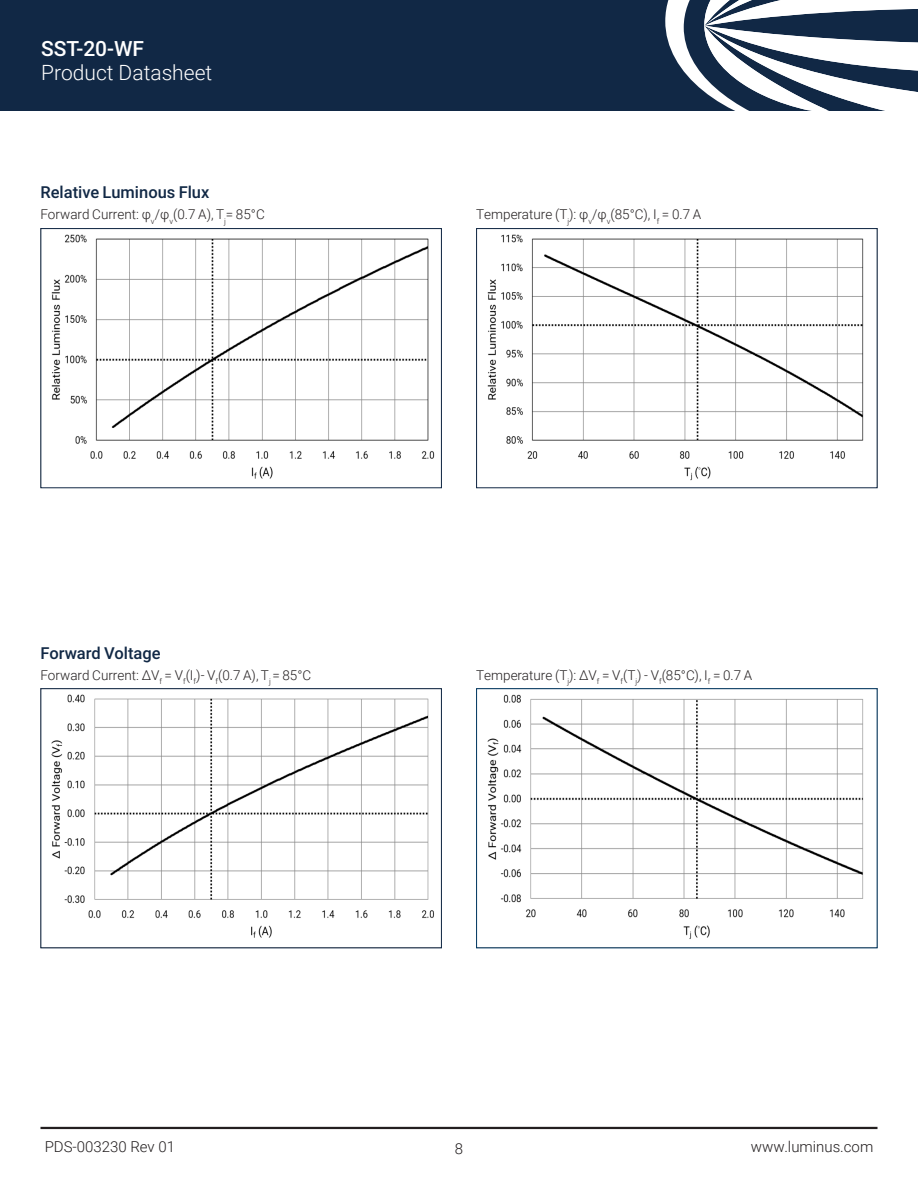
<style>
.page{position:relative;width:918px;height:1188px;background:#fff}
.page>*{position:absolute;margin:0;border:0;box-sizing:border-box;transform-origin:0 0}
.t1{font:300 21px "Roboto";color:#fff}
.t2{font:500 21px "Roboto";color:#fff}
.t3{font:500 16.5px "Roboto";color:#112845}
.DS_Bottom_Folio{font:300 15px "Roboto";color:#231f20}
.DS_Folio_Pg{font:300 15px "Roboto";color:#231f20}
.t4{font:300 13.5px "Roboto";color:#231f20}
</style>
<div class="page">
<div style="left:0;top:0;width:918px;height:110px;background:#112845"></div>
<svg style="left:665px;top:0;width:253px;height:110px"></svg>
<img style="left:51px;top:234px;width:384px;height:245px">
<div style="left:40px;top:228px;width:402px;height:260px;border:1px solid #112845"></div>
<img style="left:487px;top:234px;width:377px;height:247px">
<div style="left:476px;top:228px;width:402px;height:260px;border:1px solid #112845"></div>
<img style="left:51px;top:694px;width:383px;height:244px">
<div style="left:40px;top:688px;width:402px;height:260px;border:1px solid #112845"></div>
<img style="left:487px;top:694px;width:377px;height:245px">
<div style="left:476px;top:688px;width:402px;height:260px;border:1px solid #003863"></div>
<hr style="left:40px;top:1127px;width:838px;height:2px;background:#231f20">
<p class="t2" style="left:41px;top:34px;width:104px">SST-20-WF</p>
<p class="t1" style="left:41px;top:58px;width:173px">Product Datasheet</p>
<p class="t3" style="left:40px;top:181px;width:170px">Relative Luminous Flux</p>
<p class="t4" style="left:40px;top:205px;width:226px">Forward Current: φ<sub>v</sub>/φ<sub>v</sub>(0.7 A), T<sub>j</sub>= 85°C</p>
<p class="t4" style="left:476px;top:205px;width:227px">Temperature (T<sub>j</sub>): φ<sub>v</sub>/φ<sub>v</sub>(85°C), I<sub>f</sub> = 0.7 A</p>
<p class="t3" style="left:40px;top:641px;width:122px">Forward Voltage</p>
<p class="t4" style="left:40px;top:665px;width:272px">Forward Current: ΔV<sub>f</sub> = V<sub>f</sub>(I<sub>f</sub>)- V<sub>f</sub>(0.7 A), T<sub>j</sub> = 85°C</p>
<p class="t4" style="left:476px;top:665px;width:278px">Temperature (T<sub>j</sub>): ΔV<sub>f</sub> = V<sub>f</sub>(T<sub>j</sub>) - V<sub>f</sub>(85°C), I<sub>f</sub> = 0.7 A</p>
<p class="DS_Bottom_Folio" style="left:45px;top:1137px;width:132px">PDS-003230 Rev 01</p>
<p class="DS_Bottom_Folio" style="left:751px;top:1137px;width:124px">www.luminus.com</p>
<p class="DS_Folio_Pg" style="left:455px;top:1139px;width:10px">8</p>
</div>
